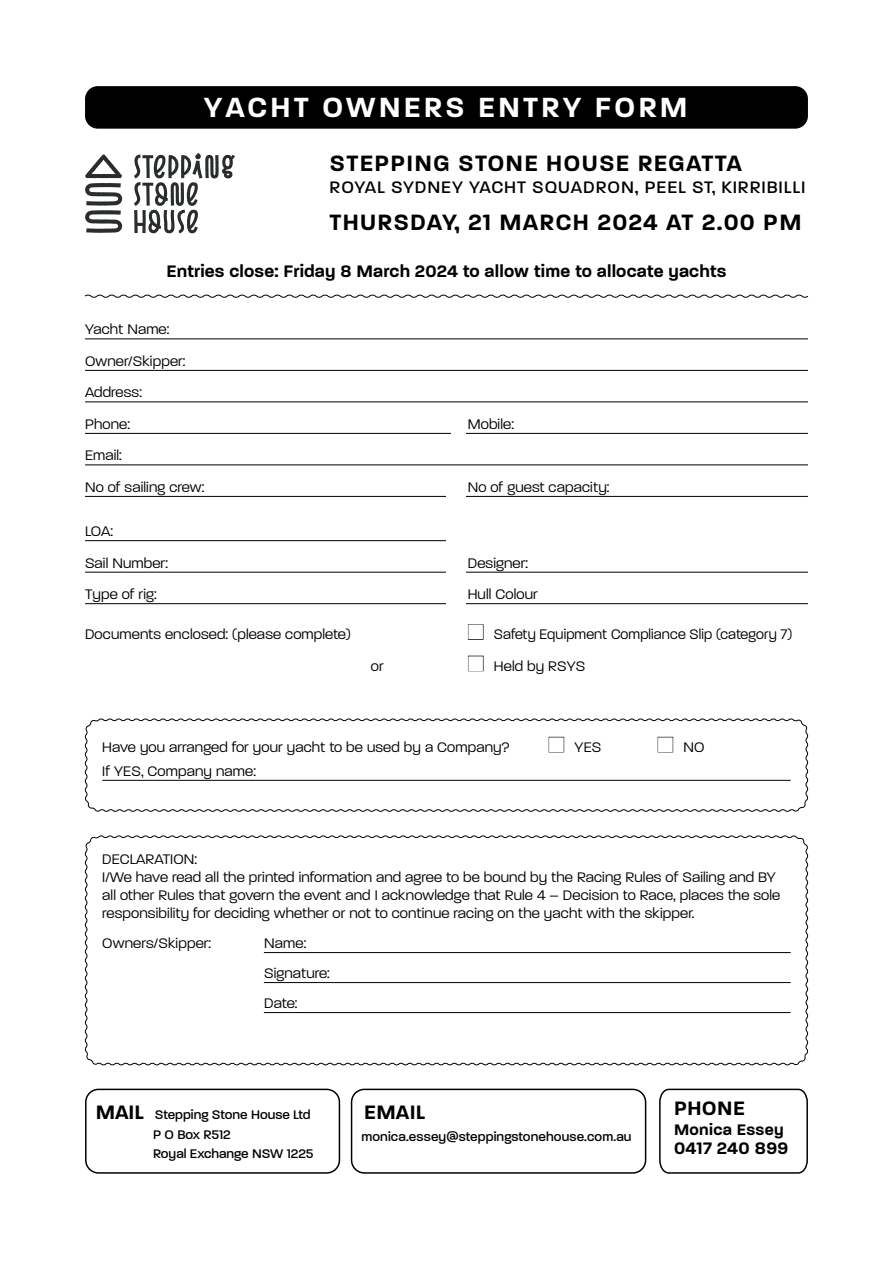
<style>
.page{position:relative;width:893px;height:1263px;background:#fff}
.page>*{position:absolute;margin:0;border:0;box-sizing:border-box;transform-origin:0 0}
.t1{font:600 30px "Paralucent";letter-spacing:.1em;color:#fff}
.t2{font:600 24px "Paralucent";letter-spacing:.05em;color:#000}
.t3{font:600 21px "Paralucent";letter-spacing:.015em;color:#000}
.t4{font:600 18px "Paralucent";letter-spacing:.01em;color:#000}
.t5{font:500 18px "Paralucent";letter-spacing:.05em;color:#000}
.t6{font:600 16.5px "Paralucent";letter-spacing:.02em;color:#000}
.t7{font:300 15px/31.5px "Paralucent";letter-spacing:.01em;color:#000}
.t8{font:300 15px "Paralucent";letter-spacing:.01em;color:#000;scale:.96 1}
.t9{font:500 13.5px/19.5px "Paralucent";color:#000}
.s1{font-weight:600;font-size:21px}
</style>
<div class="page">
<div style="left:85px;top:86px;width:723px;height:43px;background:#000;border-radius:13px"></div>
<svg style="left:84px;top:294px;width:725px;height:4px"></svg>
<svg style="left:84px;top:718px;width:725px;height:94px"></svg>
<svg style="left:84px;top:835px;width:725px;height:231px"></svg>
<hr style="left:85px;top:339px;width:723px;height:1px;background:#000">
<hr style="left:85px;top:370px;width:723px;height:1px;background:#000">
<hr style="left:85px;top:402px;width:723px;height:1px;background:#000">
<hr style="left:85px;top:433px;width:723px;height:1px;background:#000">
<hr style="left:85px;top:465px;width:723px;height:1px;background:#000">
<hr style="left:85px;top:496px;width:723px;height:1px;background:#000">
<hr style="left:85px;top:540px;width:361px;height:1px;background:#000">
<hr style="left:85px;top:572px;width:723px;height:1px;background:#000">
<hr style="left:85px;top:603px;width:723px;height:1px;background:#000">
<div style="left:446px;top:480px;width:20px;height:139px;background:#fff"></div>
<div style="left:451px;top:412px;width:15px;height:29px;background:#fff"></div>
<div style="left:85px;top:1089px;width:255px;height:85px;border:2px solid #000;border-radius:13px"></div>
<div style="left:351px;top:1089px;width:295px;height:85px;border:2px solid #000;border-radius:13px"></div>
<svg style="left:659px;top:1088px;width:149px;height:86px"></svg>
<svg style="left:85px;top:153px;width:150px;height:80px"></svg>
<h1 class="t1" style="left:204px;top:89px;width:485px">YACHT OWNERS ENTRY FORM</h1>
<h2 class="t2" style="left:330px;top:149px;width:414px">STEPPING STONE HOUSE REGATTA</h2>
<p class="t5" style="left:330px;top:176px;width:478px">ROYAL SYDNEY YACHT SQUADRON, PEEL ST, KIRRIBILLI</p>
<h2 class="t2" style="left:330px;top:208px;width:473px">THURSDAY, 21 MARCH 2024 AT 2.00 PM</h2>
<p class="t4" style="left:166px;top:260px;width:562px">Entries close: Friday 8 March 2024 to allow time to allocate yachts</p>
<p class="t7" style="left:85px;top:314px;width:102px">Yacht Name:<br>Owner/Skipper:<br>Address:<br>Phone:</p>
<p class="t7" style="left:85px;top:440px;width:121px">Email:<br>No of sailing crew:</p>
<p class="t7" style="left:85px;top:516px;width:84px">LOA:<br>Sail Number:</p>
<p class="t7" style="left:468px;top:408px;width:48px">Mobile:</p>
<p class="t7" style="left:468px;top:471px;width:143px">No of guest capacity:</p>
<p class="t7" style="left:468px;top:547px;width:62px">Designer:</p>
<p class="t7" style="left:85px;top:579px;width:73px">Type of rig:</p>
<p class="t7" style="left:468px;top:579px;width:72px">Hull Colour</p>
<p class="t7" style="left:85px;top:619px;width:267px">Documents enclosed: (please complete)</p>
<p class="t8" style="left:468px;top:626px;width:339px">■ Safety Equipment Compliance Slip (category 7)</p>
<p class="t7" style="left:371px;top:650px;width:14px">or</p>
<p class="t7" style="left:468px;top:650px;width:119px">■ Held by RSYS</p>
<p class="t7" style="left:102px;top:731px;width:409px">Have you arranged for your yacht to be used by a Company?</p>
<p class="t7" style="left:548px;top:731px;width:54px">■ YES</p>
<p class="t7" style="left:657px;top:731px;width:49px">■ NO</p>
<p class="t7" style="left:102px;top:755px;width:155px">If YES, Company name:</p>
<p class="t7" style="left:102px;top:850px;width:680px;line-height:18px">DECLARATION:<br>I/We have read all the printed information and agree to be bound by the Racing Rules of Sailing and BY all other Rules that govern the event and I acknowledge that Rule 4 – Decision to Race, places the sole responsibility for deciding whether or not to continue racing on the yacht with the skipper.</p>
<p class="t7" style="left:102px;top:927px;width:110px">Owners/Skipper:</p>
<p class="t7" style="left:264px;top:928px;width:67px;line-height:30px">Name:<br>Signature:<br>Date:</p>
<p class="t9" style="left:153px;top:1105px;width:162px;text-indent:-57px"><span class="s1">MAIL</span> Stepping Stone House Ltd<br>P O Box R512<br>Royal Exchange NSW 1225</p>
<h3 class="t3" style="left:364px;top:1100px;width:62px">EMAIL</h3>
<p class="t9" style="left:361px;top:1127px;width:272px">monica.essey@steppingstonehouse.com.au</p>
<h3 class="t3" style="left:674px;top:1095px;width:72px">PHONE</h3>
<p class="t6" style="left:674px;top:1119px;width:111px">Monica Essey</p>
<p class="t4" style="left:674px;top:1137px;width:116px">0417 240 899</p>
</div>
